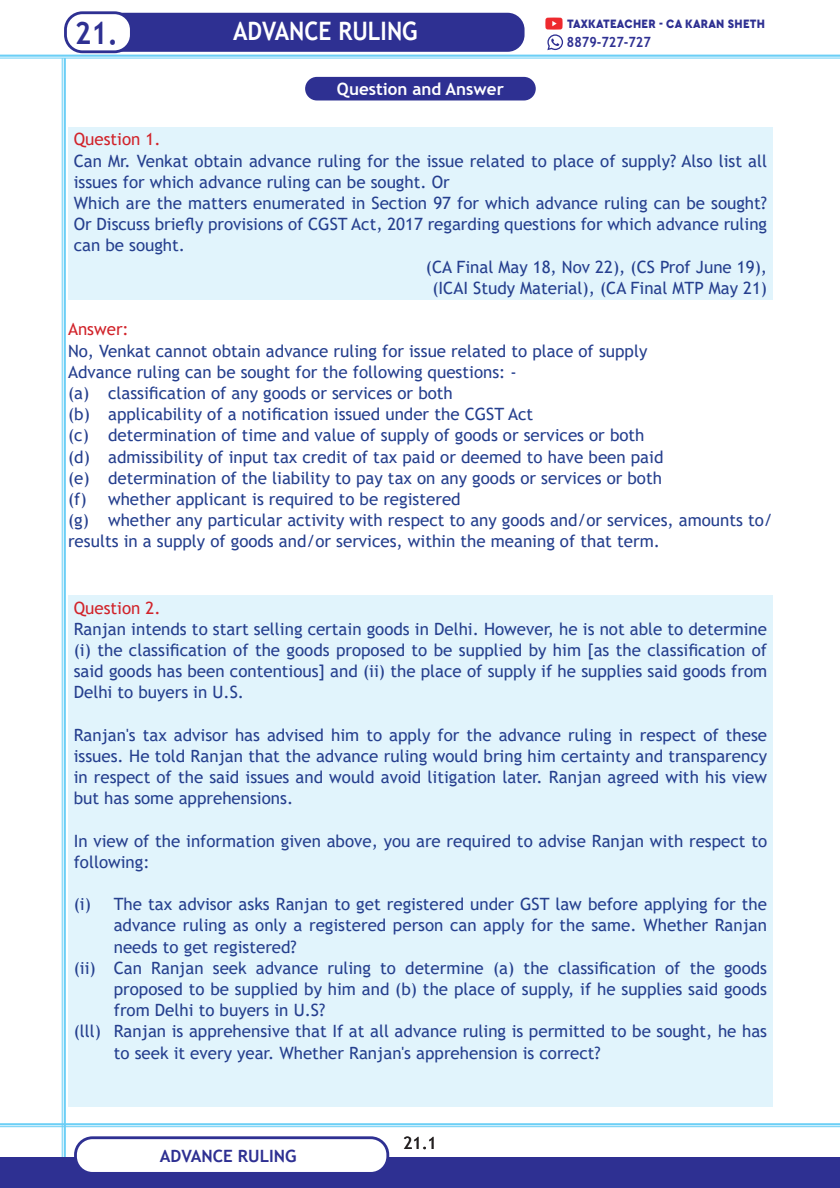
<style>
.page{position:relative;width:840px;height:1188px;background:#fff}
.page>*{position:absolute;margin:0;border:0;box-sizing:border-box;transform-origin:0 0}
.t1{font:700 31.05px "Trebuchet MS";color:#2e3092;scale:.9 1}
.t2{font:700 25.5px "Trebuchet MS";color:#fff;scale:.9 1}
.Remove_Tab{font:16.95px/21.1px "Trebuchet MS";color:#253f8e}
.Tab_1{font:16.95px/21.1px "Trebuchet MS";color:#253f8e;text-align:justify}
.Tab_1-2{font:16.95px "Trebuchet MS";color:#d1232a}
.Remove_Tab-2{font:700 16.95px "Trebuchet MS";color:#fff}
.t3{font:700 16.95px "Trebuchet MS";color:#2e3092}
.Remove_Tab-3{font:16.95px "Trebuchet MS";color:#d1232a}
.t4{font:16.95px "Trebuchet MS";color:#231f20}
.t5{font:700 14.1px "Trebuchet MS";color:#2e3092;scale:.9 1}
.t6{font:900 12.75px "Cera Godrej Interio";letter-spacing:.02em;color:#2e3092;scale:.9 1}
</style>
<div class="page">
<hr style="left:0;top:55px;width:840px;height:2px;background:#6bcff6">
<hr style="left:64px;top:58px;width:2px;height:1130px;background:#6bcff6">
<hr style="left:62px;top:58px;width:1px;height:1130px;background:#6bcff6">
<hr style="left:0;top:58px;width:840px;height:1px;background:#6bcff6">
<hr style="left:0;top:1123px;width:840px;height:2px;background:#6bcff6">
<hr style="left:0;top:1126px;width:840px;height:1px;background:#6bcff6">
<div style="left:0;top:1157px;width:840px;height:31px;background:#2e3092"></div>
<div style="left:75px;top:1138px;width:313px;height:35px;background:#fff;border-radius:17px"></div>
<div style="left:74px;top:1136px;width:315px;height:39px;border:3px solid #2e3092;border-radius:17px"></div>
<svg style="left:545px;top:18px;width:18px;height:32px"></svg>
<div style="left:305px;top:77px;width:231px;height:24px;background:#2e3092;border-radius:12px"></div>
<div style="left:68px;top:127px;width:705px;height:172px;background:#e1f4fc"></div>
<div style="left:68px;top:595px;width:705px;height:512px;background:#e1f4fc"></div>
<div style="left:93px;top:13px;width:432px;height:39px;background:#2e3092;border-radius:17px"></div>
<div style="left:65px;top:13px;width:66px;height:39px;background:#fff;border-radius:17px"></div>
<div style="left:64px;top:11px;width:69px;height:42px;border:3px solid #2e3092;border-radius:17px"></div>
<p class="t1" style="left:75px;top:13px;width:49px">21.</p>
<p class="t2" style="left:233px;top:15px;width:207px">ADVANCE RULING</p>
<p class="Remove_Tab-2" style="left:337px;top:78px;width:168px">Question and Answer</p>
<p class="t6" style="left:567px;top:15px;width:221px">TAXKATEACHER - CA KARAN SHETH</p>
<p class="t5" style="left:567px;top:33px;width:95px">8879-727-727</p>
<p class="Tab_1-2" style="left:74px;top:129px;width:88px">Question 1.</p>
<p class="Remove_Tab" style="left:74px;top:150px;width:695px">Can Mr. Venkat obtain advance ruling for the issue related to place of supply? Also list all issues for which advance ruling can be sought. Or</p>
<p class="Remove_Tab" style="left:74px;top:192px;width:695px;text-align:justify">Which are the matters enumerated in Section 97 for which advance ruling can be sought?<br>Or Discuss briefly provisions of CGST Act, 2017 regarding questions for which advance ruling can be sought.</p>
<p class="Remove_Tab" style="left:426px;top:256px;width:343px">(CA Final May 18, Nov 22), (CS Prof June 19),</p>
<p class="Remove_Tab" style="left:432px;top:277px;width:336px">(ICAI Study Material), (CA Final MTP May 21)</p>
<p class="Remove_Tab-3" style="left:68px;top:319px;width:62px">Answer:</p>
<p class="Remove_Tab" style="left:68px;top:340px;width:581px">No, Venkat cannot obtain advance ruling for issue related to place of supply</p>
<p class="Remove_Tab" style="left:68px;top:361px;width:450px">Advance ruling can be sought for the following questions: -</p>
<p class="Remove_Tab" style="left:68px;top:382px;width:386px">(a) classification of any goods or services or both</p>
<p class="Remove_Tab" style="left:68px;top:404px;width:467px">(b) applicability of a notification issued under the CGST Act</p>
<p class="Remove_Tab" style="left:68px;top:425px;width:578px">(c) determination of time and value of supply of goods or services or both</p>
<p class="Remove_Tab" style="left:68px;top:446px;width:597px">(d) admissibility of input tax credit of tax paid or deemed to have been paid</p>
<p class="Remove_Tab" style="left:68px;top:467px;width:595px">(e) determination of the liability to pay tax on any goods or services or both</p>
<p class="Remove_Tab" style="left:68px;top:488px;width:394px">(f) whether applicant is required to be registered</p>
<p class="Remove_Tab" style="left:68px;top:509px;width:706px">(g) whether any particular activity with respect to any goods and/or services, amounts to/ results in a supply of goods and/or services, within the meaning of that term.</p>
<p class="Tab_1-2" style="left:74px;top:597px;width:88px">Question 2.</p>
<p class="Remove_Tab" style="left:74px;top:618px;width:695px;text-align:justify">Ranjan intends to start selling certain goods in Delhi. However, he is not able to determine (i) the classification of the goods proposed to be supplied by him [as the classification of said goods has been contentious] and (ii) the place of supply if he supplies said goods from Delhi to buyers in U.S.</p>
<p class="Remove_Tab" style="left:74px;top:724px;width:695px;text-align:justify">Ranjan's tax advisor has advised him to apply for the advance ruling in respect of these issues. He told Ranjan that the advance ruling would bring him certainty and transparency in respect of the said issues and would avoid litigation later. Ranjan agreed with his view but has some apprehensions.</p>
<p class="Remove_Tab" style="left:74px;top:830px;width:695px">In view of the information given above, you are required to advise Ranjan with respect to following:</p>
<p class="Tab_1" style="left:114px;top:893px;width:655px;text-indent:-40px">(i) The tax advisor asks Ranjan to get registered under GST law before applying for the advance ruling as only a registered person can apply for the same. Whether Ranjan needs to get registered?</p>
<p class="Tab_1" style="left:114px;top:957px;width:655px;text-indent:-40px">(ii) Can Ranjan seek advance ruling to determine (a) the classification of the goods proposed to be supplied by him and (b) the place of supply, if he supplies said goods from Delhi to buyers in U.S?</p>
<p class="Tab_1" style="left:114px;top:1021px;width:655px;text-indent:-40px">(lll) Ranjan is apprehensive that If at all advance ruling is permitted to be sought, he has to seek it every year. Whether Ranjan's apprehension is correct?</p>
<p class="t3" style="left:160px;top:1146px;width:138px">ADVANCE RULING</p>
<p class="t4" style="left:404px;top:1133px;width:34px">21.1</p>
</div>
